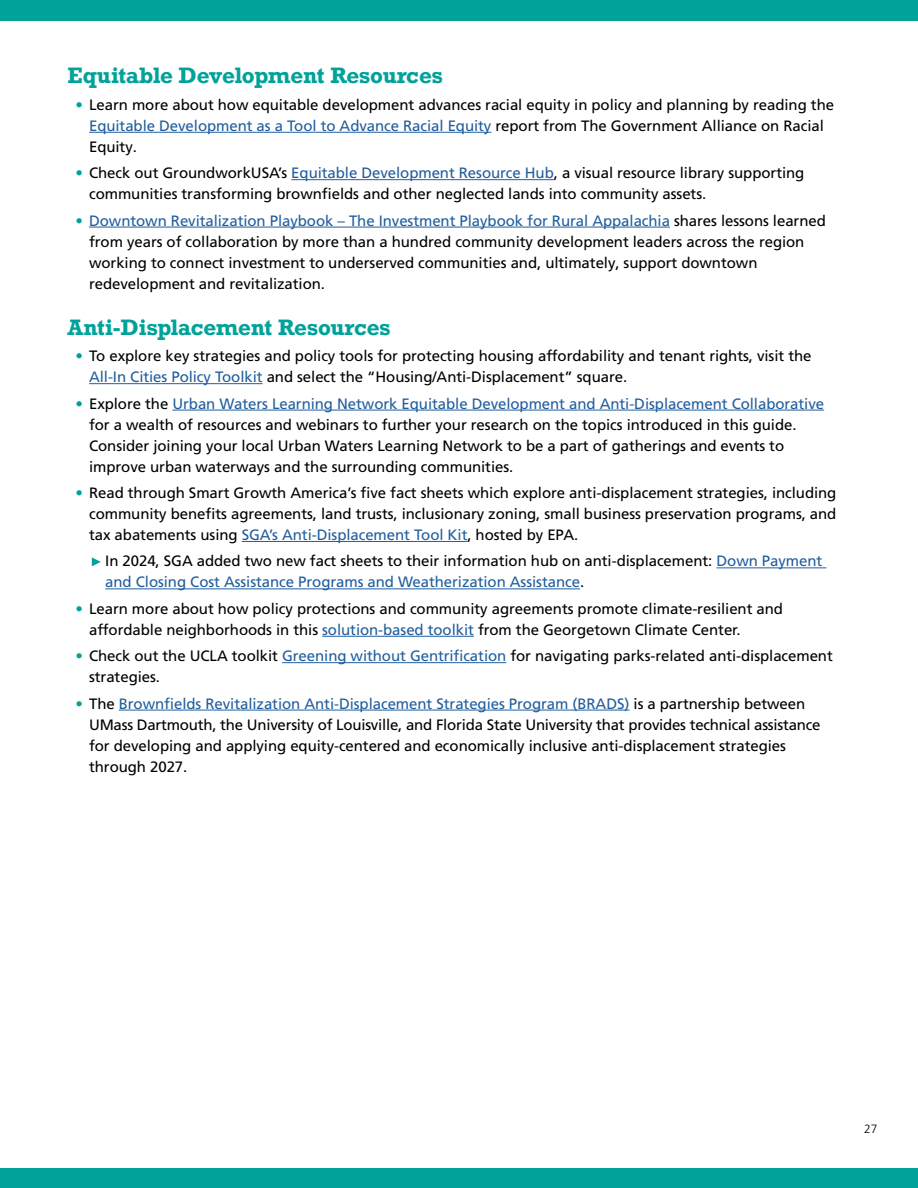
<style>
.page{position:relative;width:918px;height:1188px;background:#fff}
.page>*{position:absolute;margin:0;border:0;box-sizing:border-box;transform-origin:0 0}
.t1{font:700 21px "Rockwell";letter-spacing:-.01em;color:#00a29a}
.t2{font:15px/21px "Frutiger LT Pro";letter-spacing:-.005em;color:#000}
.t3{font:300 12px "Frutiger LT Pro";color:#000}
.s1{color:#00a29a}
.s2{color:#215e9e}
</style>
<div class="page">
<div style="left:0;top:0;width:918px;height:21px;background:#00a29a"></div>
<div style="left:0;top:1168px;width:918px;height:20px;background:#00a29a"></div>
<hr style="left:89px;top:132px;width:402px;height:1px;background:#215e9e">
<hr style="left:291px;top:179px;width:263px;height:1px;background:#215e9e">
<hr style="left:89px;top:227px;width:581px;height:1px;background:#215e9e">
<hr style="left:89px;top:383px;width:174px;height:1px;background:#215e9e">
<hr style="left:172px;top:410px;width:652px;height:1px;background:#215e9e">
<hr style="left:242px;top:541px;width:225px;height:1px;background:#215e9e">
<hr style="left:716px;top:567px;width:110px;height:1px;background:#215e9e">
<hr style="left:105px;top:588px;width:475px;height:1px;background:#215e9e">
<hr style="left:322px;top:636px;width:152px;height:1px;background:#215e9e">
<hr style="left:282px;top:662px;width:224px;height:1px;background:#215e9e">
<hr style="left:119px;top:710px;width:510px;height:1px;background:#215e9e">
<svg style="left:92px;top:557px;width:9px;height:9px"></svg>
<h1 class="t1" style="left:68px;top:62px;width:377px">Equitable Development Resources</h1>
<p class="t2" style="left:89px;top:94px;width:747px;text-indent:-14px"><span class="s1">•</span> Learn more about how equitable development advances racial equity in policy and planning by reading the<br><span class="s2">Equitable Development as a Tool to Advance Racial Equity</span> report from The Government Alliance on Racial<br>Equity.</p>
<p class="t2" style="left:89px;top:163px;width:717px;text-indent:-14px"><span class="s1">•</span> Check out GroundworkUSA’s <span class="s2">Equitable Development Resource Hub</span>, a visual resource library supporting communities transforming brownfields and other neglected lands into community assets.</p>
<p class="t2" style="left:89px;top:210px;width:738px;text-indent:-14px"><span class="s1">•</span> <span class="s2">Downtown Revitalization Playbook – The Investment Playbook for Rural Appalachia</span> shares lessons learned from years of collaboration by more than a hundred community development leaders across the region working to connect investment to underserved communities and, ultimately, support downtown redevelopment and revitalization.</p>
<h1 class="t1" style="left:68px;top:314px;width:325px">Anti-Displacement Resources</h1>
<p class="t2" style="left:89px;top:346px;width:724px;text-indent:-14px"><span class="s1">•</span> To explore key strategies and policy tools for protecting housing affordability and tenant rights, visit the<br><span class="s2">All-In Cities Policy Toolkit</span> and select the “Housing/Anti-Displacement” square.</p>
<p class="t2" style="left:89px;top:393px;width:737px;text-indent:-14px"><span class="s1">•</span> Explore the <span class="s2">Urban Waters Learning Network Equitable Development and Anti-Displacement Collaborative </span>for a wealth of resources and webinars to further your research on the topics introduced in this guide.<br>Consider joining your local Urban Waters Learning Network to be a part of gatherings and events to improve urban waterways and the surrounding communities.</p>
<p class="t2" style="left:89px;top:482px;width:749px;text-align:justify;text-indent:-14px"><span class="s1">•</span> Read through Smart Growth America’s five fact sheets which explore anti-displacement strategies, including community benefits agreements, land trusts, inclusionary zoning, small business preservation programs, and tax abatements using <span class="s2">SGA’s Anti-Displacement Tool Kit</span>, hosted by EPA.</p>
<p class="t2" style="left:105px;top:551px;width:719px">In 2024, SGA added two new fact sheets to their information hub on anti-displacement: <span class="s2">Down Payment and Closing Cost Assistance Programs and Weatherization Assistance</span>.</p>
<p class="t2" style="left:89px;top:598px;width:695px;text-indent:-14px"><span class="s1">•</span> Learn more about how policy protections and community agreements promote climate-resilient and affordable neighborhoods in this <span class="s2">solution-based toolkit</span> from the Georgetown Climate Center.</p>
<p class="t2" style="left:89px;top:646px;width:745px;text-indent:-14px"><span class="s1">•</span> Check out the UCLA toolkit <span class="s2">Greening without Gentrification</span> for navigating parks-related anti-displacement strategies.</p>
<p class="t2" style="left:89px;top:693px;width:733px;text-indent:-14px"><span class="s1">•</span> The <span class="s2">Brownfields Revitalization Anti-Displacement Strategies Program (BRADS)</span> is a partnership between UMass Dartmouth, the University of Louisville, and Florida State University that provides technical assistance for developing and applying equity-centered and economically inclusive anti-displacement strategies through 2027.</p>
<p class="t3" style="left:864px;top:1122px;width:15px">27</p>
</div>
